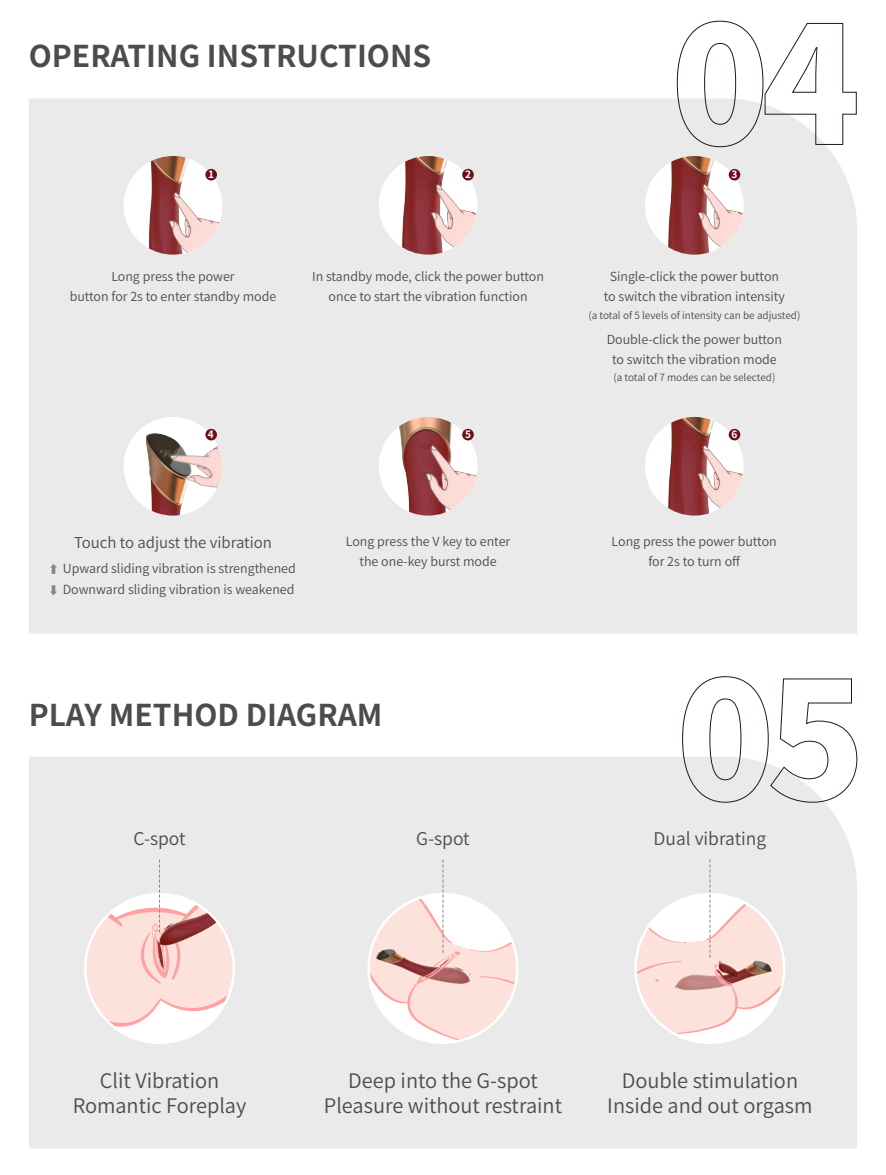
<style>
.page{position:relative;width:886px;height:1175px;background:#fff}
.page>*{position:absolute;margin:0;border:0;box-sizing:border-box;transform-origin:0 0}
.t1{font:700 30px "Source Han Sans CN";color:#4c4c4c}
.t2{font:20px/25px "Source Han Sans CN";color:#4c4c4c;text-align:center}
.t3{font:17.5px "Source Han Sans CN";color:#4c4c4c}
.t4{font:15px "Source Han Sans CN";color:#4c4c4c}
.t5{font:12.5px/20px "Source Han Sans CN";color:#4c4c4c;text-align:center}
.t6{font:10px "Source Han Sans CN";color:#4c4c4c}
.t7{font:700 10px "Source Han Sans CN";color:#fff}
</style>
<div class="page">
<div style="left:29px;top:98px;width:828px;height:535px;background:#eaeaea"></div>
<svg style="left:676px;top:20px;width:181px;height:127px"></svg>
<div style="left:124px;top:156px;width:98px;height:99px;background:#fff;border-radius:50%"></div>
<img style="left:146px;top:156px;width:60px;height:32px">
<img style="left:145px;top:188px;width:77px;height:67px">
<div style="left:205px;top:169px;width:12px;height:12px;background:#68111b;border-radius:50%"></div>
<div style="left:379px;top:156px;width:98px;height:99px;background:#fff;border-radius:50%"></div>
<img style="left:397px;top:156px;width:79px;height:99px">
<img style="left:408px;top:179px;width:69px;height:76px">
<div style="left:462px;top:169px;width:12px;height:12px;background:#68111b;border-radius:50%"></div>
<div style="left:645px;top:156px;width:99px;height:99px;background:#fff;border-radius:50%"></div>
<img style="left:664px;top:156px;width:78px;height:99px">
<img style="left:674px;top:179px;width:70px;height:76px">
<div style="left:728px;top:169px;width:12px;height:12px;background:#68111b;border-radius:50%"></div>
<div style="left:379px;top:417px;width:98px;height:98px;background:#fff;border-radius:50%"></div>
<img style="left:398px;top:417px;width:60px;height:98px">
<img style="left:402px;top:440px;width:75px;height:75px">
<div style="left:462px;top:428px;width:12px;height:12px;background:#68111b;border-radius:50%"></div>
<div style="left:645px;top:417px;width:99px;height:98px;background:#fff;border-radius:50%"></div>
<img style="left:664px;top:417px;width:78px;height:98px">
<img style="left:674px;top:440px;width:70px;height:75px">
<div style="left:728px;top:428px;width:12px;height:12px;background:#68111b;border-radius:50%"></div>
<div style="left:29px;top:757px;width:828px;height:391px;background:#eaeaea"></div>
<div style="left:85px;top:894px;width:149px;height:148px;background:#fff;border-radius:50%"></div>
<svg style="left:85px;top:859px;width:149px;height:168px;background:#f1ddda"></svg>
<svg style="left:682px;top:676px;width:175px;height:127px"></svg>
<svg style="left:50px;top:564px;width:7px;height:10px"></svg>
<svg style="left:50px;top:585px;width:7px;height:10px"></svg>
<div style="left:124px;top:417px;width:98px;height:98px;background:#fff;border-radius:50%"></div>
<img style="left:146px;top:435px;width:60px;height:80px">
<img style="left:147px;top:421px;width:75px;height:91px">
<div style="left:205px;top:428px;width:12px;height:12px;background:#68111b;border-radius:50%"></div>
<svg style="left:635px;top:859px;width:149px;height:176px"></svg>
<svg style="left:369px;top:859px;width:148px;height:183px"></svg>
<h1 class="t1" style="left:29px;top:39px;width:404px">OPERATING INSTRUCTIONS</h1>
<p class="t7" style="left:208px;top:169px;width:7px">1</p>
<p class="t7" style="left:465px;top:169px;width:7px">2</p>
<p class="t7" style="left:731px;top:169px;width:7px">3</p>
<p class="t5" style="left:70px;top:267px;width:208px">Long press the power<br>button for 2s to enter standby mode</p>
<p class="t7" style="left:208px;top:429px;width:7px">4</p>
<p class="t5" style="left:312px;top:267px;width:233px">In standby mode, click the power button once to start the vibration function</p>
<p class="t5" style="left:604px;top:267px;width:183px">Single-click the power button to switch the vibration intensity</p>
<p class="t6" style="left:588px;top:310px;width:213px">(a total of 5 levels of intensity can be adjusted)</p>
<p class="t5" style="left:607px;top:330px;width:177px">Double-click the power button to switch the vibration mode</p>
<p class="t6" style="left:613px;top:371px;width:163px">(a total of 7 modes can be selected)</p>
<p class="t7" style="left:465px;top:429px;width:7px">5</p>
<p class="t7" style="left:731px;top:429px;width:7px">6</p>
<p class="t4" style="left:74px;top:534px;width:199px">Touch to adjust the vibration</p>
<p class="t5" style="left:63px;top:558px;width:235px;line-height:20.8px;text-align:left">Upward sliding vibration is strengthened<br>Downward sliding vibration is weakened</p>
<p class="t5" style="left:346px;top:532px;width:166px">Long press the V key to enter the one-key burst mode</p>
<p class="t5" style="left:612px;top:532px;width:167px">Long press the power button for 2s to turn off</p>
<h1 class="t1" style="left:29px;top:697px;width:355px">PLAY METHOD DIAGRAM</h1>
<h3 class="t3" style="left:133px;top:828px;width:54px">C-spot</h3>
<h3 class="t3" style="left:416px;top:828px;width:55px">G-spot</h3>
<h3 class="t3" style="left:653px;top:828px;width:114px">Dual vibrating</h3>
<h2 class="t2" style="left:73px;top:1068px;width:175px">Clit Vibration<br>Romantic Foreplay</h2>
<h2 class="t2" style="left:607px;top:1068px;width:207px">Double stimulation<br>Inside and out orgasm</h2>
<h2 class="t2" style="left:324px;top:1068px;width:240px">Deep into the G-spot<br>Pleasure without restraint</h2>
</div>
